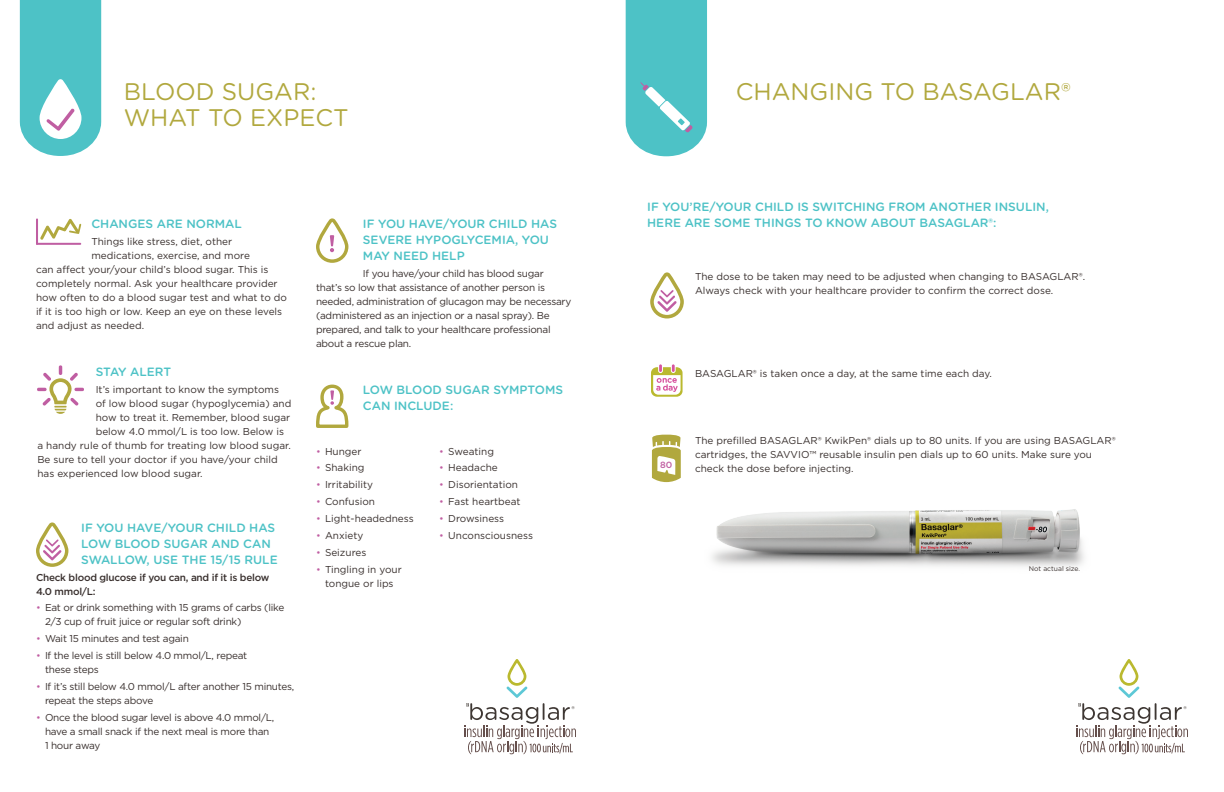
<style>
.page{position:relative;width:1224px;height:792px;background:#fff}
.page>*{position:absolute;margin:0;border:0;box-sizing:border-box;transform-origin:0 0}
.H1_Green{font:24px/26px "Gotham Rounded";color:#b1a83e}
.H2_Blue_Text{font:500 12px/16px "Gotham Rounded";color:#4dc2c6}
.Body{font:10px/14px "Gotham";color:#382f2d}
.Body-2{font:10px/14px "Gotham";letter-spacing:-.025em;color:#382f2d}
.Body-3{font:500 10px/14px "Gotham";letter-spacing:-.025em;color:#382f2d}
.inVentiv_Default_Sty{font:500 9px "Gotham Rounded";color:#c05ea2}
.t1{font:6.8px "Gotham Rounded";color:#382f2d}
.s1{font-weight:300;color:#c05ea2}
</style>
<div class="page">
<svg style="left:20px;top:0;width:81px;height:156px"></svg>
<svg style="left:36px;top:522px;width:33px;height:45px"></svg>
<svg style="left:37px;top:365px;width:47px;height:49px"></svg>
<svg style="left:36px;top:218px;width:45px;height:27px"></svg>
<svg style="left:316px;top:384px;width:33px;height:44px"></svg>
<svg style="left:626px;top:0;width:81px;height:156px;background:#5cc6ca"></svg>
<svg style="left:651px;top:364px;width:32px;height:33px"></svg>
<svg style="left:650px;top:272px;width:34px;height:47px"></svg>
<svg style="left:652px;top:435px;width:29px;height:47px"></svg>
<svg style="left:464px;top:659px;width:112px;height:95px"></svg>
<svg style="left:1076px;top:659px;width:112px;height:95px"></svg>
<img style="left:712px;top:509px;width:372px;height:58px">
<svg style="left:316px;top:218px;width:33px;height:45px"></svg>
<p class="H1_Green" style="left:124px;top:78px;width:226px">BLOOD SUGAR:<br>WHAT TO EXPECT</p>
<p class="H2_Blue_Text" style="left:91px;top:215px;width:152px">CHANGES ARE NORMAL</p>
<p class="Body" style="left:91px;top:234px;width:142px">Things like stress, diet, other</p>
<p class="Body" style="left:91px;top:248px;width:160px">medications, exercise, and more</p>
<p class="Body" style="left:36px;top:262px;width:234px">can affect your/your child’s blood sugar. This is</p>
<p class="Body" style="left:36px;top:276px;width:243px">completely normal. Ask your healthcare provider</p>
<p class="Body" style="left:36px;top:290px;width:253px">how often to do a blood sugar test and what to do</p>
<p class="Body" style="left:36px;top:304px;width:248px">if it is too high or low. Keep an eye on these levels</p>
<p class="Body" style="left:36px;top:318px;width:110px">and adjust as needed.</p>
<p class="H2_Blue_Text" style="left:96px;top:363px;width:77px">STAY ALERT</p>
<p class="Body" style="left:96px;top:382px;width:185px">It’s important to know the symptoms</p>
<p class="Body" style="left:96px;top:396px;width:197px">of low blood sugar (hypoglycemia) and</p>
<p class="Body" style="left:96px;top:410px;width:196px">how to treat it. Remember, blood sugar</p>
<p class="Body" style="left:96px;top:424px;width:190px">below 4.0 mmol/L is too low. Below is</p>
<p class="Body" style="left:37px;top:438px;width:255px">a handy rule of thumb for treating low blood sugar.</p>
<p class="Body" style="left:37px;top:452px;width:242px">Be sure to tell your doctor if you have/your child</p>
<p class="Body" style="left:37px;top:466px;width:167px">has experienced low blood sugar.</p>
<p class="H2_Blue_Text" style="left:81px;top:519px;width:198px">IF YOU HAVE/YOUR CHILD HAS<br>LOW BLOOD SUGAR AND CAN<br>SWALLOW, USE THE 15/15 RULE</p>
<p class="Body-3" style="left:36px;top:570px;width:235px">Check blood glucose if you can, and if it is below<br>4.0 mmol/L:</p>
<p class="Body-2" style="left:45px;top:601px;width:241px;text-indent:-9px"><span class="s1">•</span> Eat or drink something with 15 grams of carbs (like<br>2/3 cup of fruit juice or regular soft drink)</p>
<p class="Body-2" style="left:36px;top:632px;width:154px"><span class="s1">•</span> Wait 15 minutes and test again</p>
<p class="Body-2" style="left:45px;top:648px;width:204px;text-indent:-9px"><span class="s1">•</span> If the level is still below 4.0 mmol/L, repeat these steps</p>
<p class="Body-2" style="left:45px;top:679px;width:251px;text-indent:-9px"><span class="s1">•</span> If it’s still below 4.0 mmol/L after another 15 minutes, repeat the steps above</p>
<p class="Body-2" style="left:45px;top:710px;width:231px;text-indent:-9px"><span class="s1">•</span> Once the blood sugar level is above 4.0 mmol/L, have a small snack if the next meal is more than<br>1 hour away</p>
<p class="H2_Blue_Text" style="left:363px;top:215px;width:196px">IF YOU HAVE/YOUR CHILD HAS<br>SEVERE HYPOGLYCEMIA, YOU<br>MAY NEED HELP</p>
<p class="Body-2" style="left:316px;top:266px;width:257px;text-indent:47px">If you have/your child has blood sugar that’s so low that assistance of another person is needed, administration of glucagon may be necessary (administered as an injection or a nasal spray). Be prepared, and talk to your healthcare professional about a rescue plan.</p>
<p class="H2_Blue_Text" style="left:363px;top:381px;width:202px">LOW BLOOD SUGAR SYMPTOMS<br>CAN INCLUDE:</p>
<p class="Body" style="left:316px;top:444px;width:47px"><span class="s1">•</span> Hunger</p>
<p class="Body" style="left:316px;top:461px;width:50px"><span class="s1">•</span> Shaking</p>
<p class="Body" style="left:316px;top:478px;width:58px"><span class="s1">•</span> Irritability</p>
<p class="Body" style="left:316px;top:494px;width:60px"><span class="s1">•</span> Confusion</p>
<p class="Body" style="left:316px;top:511px;width:99px"><span class="s1">•</span> Light-headedness</p>
<p class="Body" style="left:316px;top:528px;width:49px"><span class="s1">•</span> Anxiety</p>
<p class="Body" style="left:316px;top:545px;width:52px"><span class="s1">•</span> Seizures</p>
<p class="Body" style="left:316px;top:562px;width:87px;text-align:center"><span class="s1">•</span> Tingling in your tongue or lips</p>
<p class="Body" style="left:439px;top:444px;width:56px"><span class="s1">•</span> Sweating</p>
<p class="Body" style="left:439px;top:461px;width:60px"><span class="s1">•</span> Headache</p>
<p class="Body" style="left:439px;top:478px;width:80px"><span class="s1">•</span> Disorientation</p>
<p class="Body" style="left:439px;top:494px;width:83px"><span class="s1">•</span> Fast heartbeat</p>
<p class="Body" style="left:439px;top:511px;width:66px"><span class="s1">•</span> Drowsiness</p>
<p class="Body" style="left:439px;top:528px;width:95px"><span class="s1">•</span> Unconsciousness</p>
<p class="H1_Green" style="left:736px;top:78px;width:336px">CHANGING TO BASAGLAR®</p>
<p class="H2_Blue_Text" style="left:647px;top:198px;width:403px">IF YOU’RE/YOUR CHILD IS SWITCHING FROM ANOTHER INSULIN,<br>HERE ARE SOME THINGS TO KNOW ABOUT BASAGLAR®:</p>
<p class="Body" style="left:695px;top:270px;width:392px">The dose to be taken may need to be adjusted when changing to BASAGLAR®.<br>Always check with your healthcare provider to confirm the correct dose.</p>
<p class="inVentiv_Default_Sty" style="left:660px;top:458px;width:14px">80</p>
<p class="Body" style="left:695px;top:366px;width:299px">BASAGLAR® is taken once a day, at the same time each day.</p>
<p class="Body" style="left:695px;top:433px;width:422px">The prefilled BASAGLAR® KwikPen® dials up to 80 units. If you are using BASAGLAR® cartridges, the SAVVIO™ reusable insulin pen dials up to 60 units. Make sure you check the dose before injecting.</p>
<p class="t1" style="left:1029px;top:563px;width:53px">Not actual size.</p>
</div>
